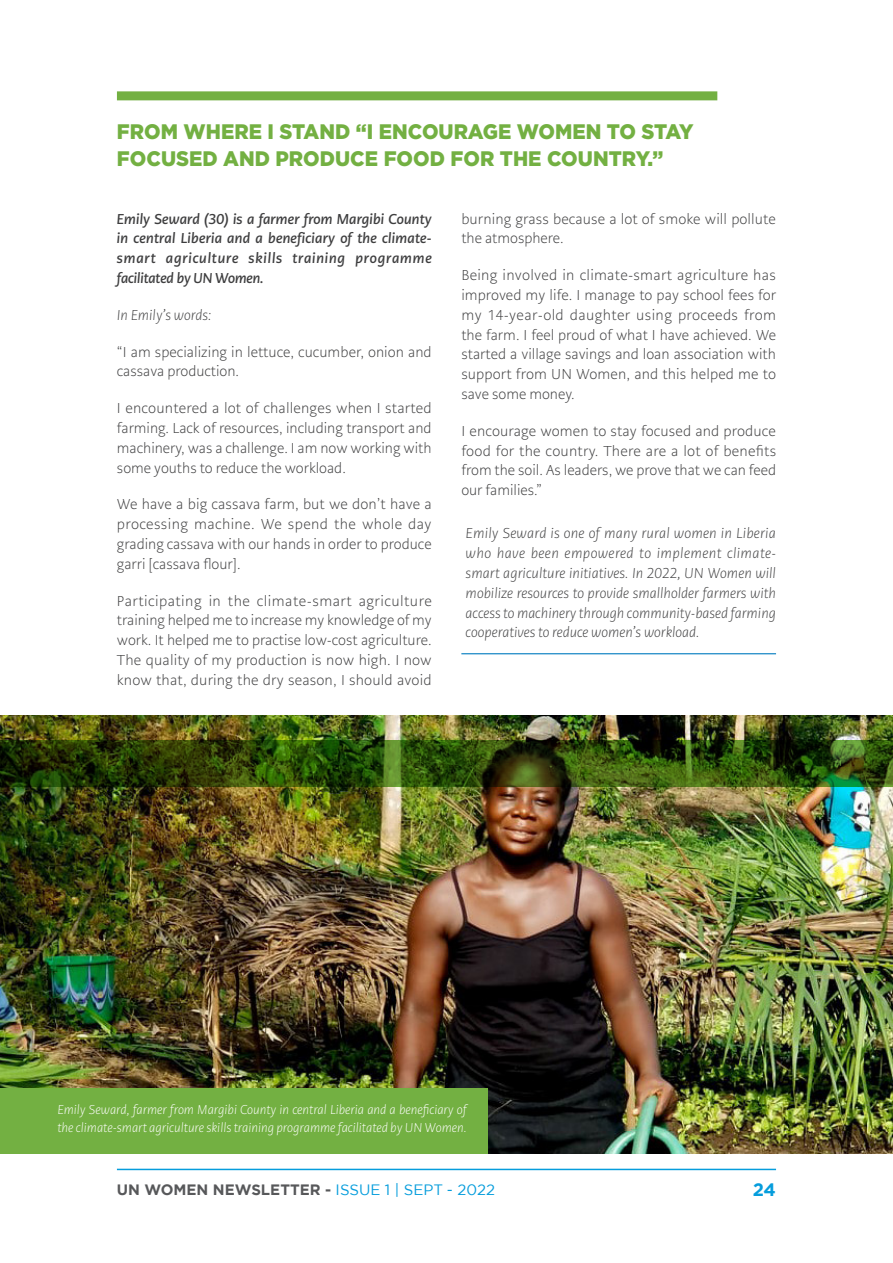
<style>
.page{position:relative;width:893px;height:1263px;background:#fff}
.page>*{position:absolute;margin:0;border:0;box-sizing:border-box;transform-origin:0 0}
.h2_economic_empowerm{font:900 21px/27px "Gotham";color:#73b042;scale:.95 1}
.t1{font:700 18px "Gotham";color:#069ddc}
.t2{font:700 15px "Gotham";color:#57585a}
.text_normal{font:300 14.25px/19.8px "PMN Caecilia Sans Text";color:#3e3e3f;text-align:justify}
.text_normal_citation{font:italic 300 14.25px/19.8px "PMN Caecilia Sans Text";color:#3e3e3f;text-align:justify}
.text_normal-2{font:300 14.25px/19.8px "PMN Caecilia Sans Text";color:#3e3e3f;scale:.96 1}
.text_normal_first_pa{font:italic 700 14.25px/19.8px "PMN Caecilia Sans Head";letter-spacing:.06em;color:#3e3e3f;text-align:justify}
.text_normal-3{font:italic 300 14.25px "PMN Caecilia Sans Text";color:#3e3e3f;scale:.95 1}
.picture_caption{font:italic 300 12.75px/18px "PMN Caecilia Sans Text";color:#fff;scale:.95 1}
.s1{font-weight:400;color:#069ddc}
</style>
<div class="page">
<hr style="left:117px;top:1169px;width:659px;height:1px;background:#069ddc">
<hr style="left:461px;top:653px;width:315px;height:1px;background:#007bbf">
<div style="left:117px;top:91px;width:600px;height:9px;background:#73b042"></div>
<img style="left:0;top:716px;width:892px;height:438px">
<svg style="left:0;top:740px;width:893px;height:47px"></svg>
<div style="left:0;top:1088px;width:488px;height:66px;background:#73b042"></div>
<p class="h2_economic_empowerm" style="left:117px;top:117px;width:608px">FROM WHERE I STAND “I ENCOURAGE WOMEN TO STAY<br>FOCUSED AND PRODUCE FOOD FOR THE COUNTRY.”</p>
<p class="text_normal_first_pa" style="left:117px;top:209px;width:316px">Emily Seward (30) is a farmer from Margibi County in central Liberia and a beneficiary of the climate&shy;smart agriculture skills training programme facilitated by UN Women.</p>
<p class="text_normal-3" style="left:117px;top:306px;width:101px">In Emily’s words:</p>
<p class="text_normal-2" style="left:117px;top:342px;width:329px">“I am specializing in lettuce, cucumber, onion and cassava production.</p>
<p class="text_normal" style="left:117px;top:398px;width:316px">I encountered a lot of challenges when I started farming. Lack of resources, including transport and machinery, was a challenge. I am now working with some youths to reduce the workload.</p>
<p class="text_normal-2" style="left:117px;top:494px;width:329px;text-align:justify">We have a big cassava farm, but we don’t have a processing machine. We spend the whole day grading cassava with our hands in order to produce garri [cassava flour].</p>
<p class="text_normal" style="left:117px;top:591px;width:316px">Participating in the climate-smart agriculture training helped me to increase my knowledge of my work. It helped me to practise low-cost agriculture.<br>The quality of my production is now high. I now know that, during the dry season, I should avoid</p>
<p class="text_normal-2" style="left:461px;top:209px;width:329px">burning grass because a lot of smoke will pollute the atmosphere.</p>
<p class="text_normal" style="left:461px;top:265px;width:316px">Being involved in climate-smart agriculture has improved my life. I manage to pay school fees for my 14-year-old daughter using proceeds from the farm. I feel proud of what I have achieved. We started a village savings and loan association with support from UN Women, and this helped me to save some money.</p>
<p class="text_normal" style="left:461px;top:421px;width:316px">I encourage women to stay focused and produce food for the country. There are a lot of benefits from the soil. As leaders, we prove that we can feed our families.”</p>
<p class="text_normal_citation" style="left:466px;top:524px;width:312px">Emily Seward is one of many rural women in Liberia who have been empowered to implement climate&shy;smart agriculture initiatives. In 2022, UN Women will mobilize resources to provide smallholder farmers with access to machinery through community-based farming cooperatives to reduce women’s workload.</p>
<p class="picture_caption" style="left:57px;top:1101px;width:432px">Emily Seward, farmer from Margibi County in central Liberia and a beneficiary of the climate-smart agriculture skills training programme facilitated by UN Women.</p>
<p class="t2" style="left:117px;top:1180px;width:380px">UN WOMEN NEWSLETTER - <span class="s1">ISSUE 1 | SEPT - 2022</span></p>
<p class="t1" style="left:753px;top:1179px;width:25px">24</p>
</div>
